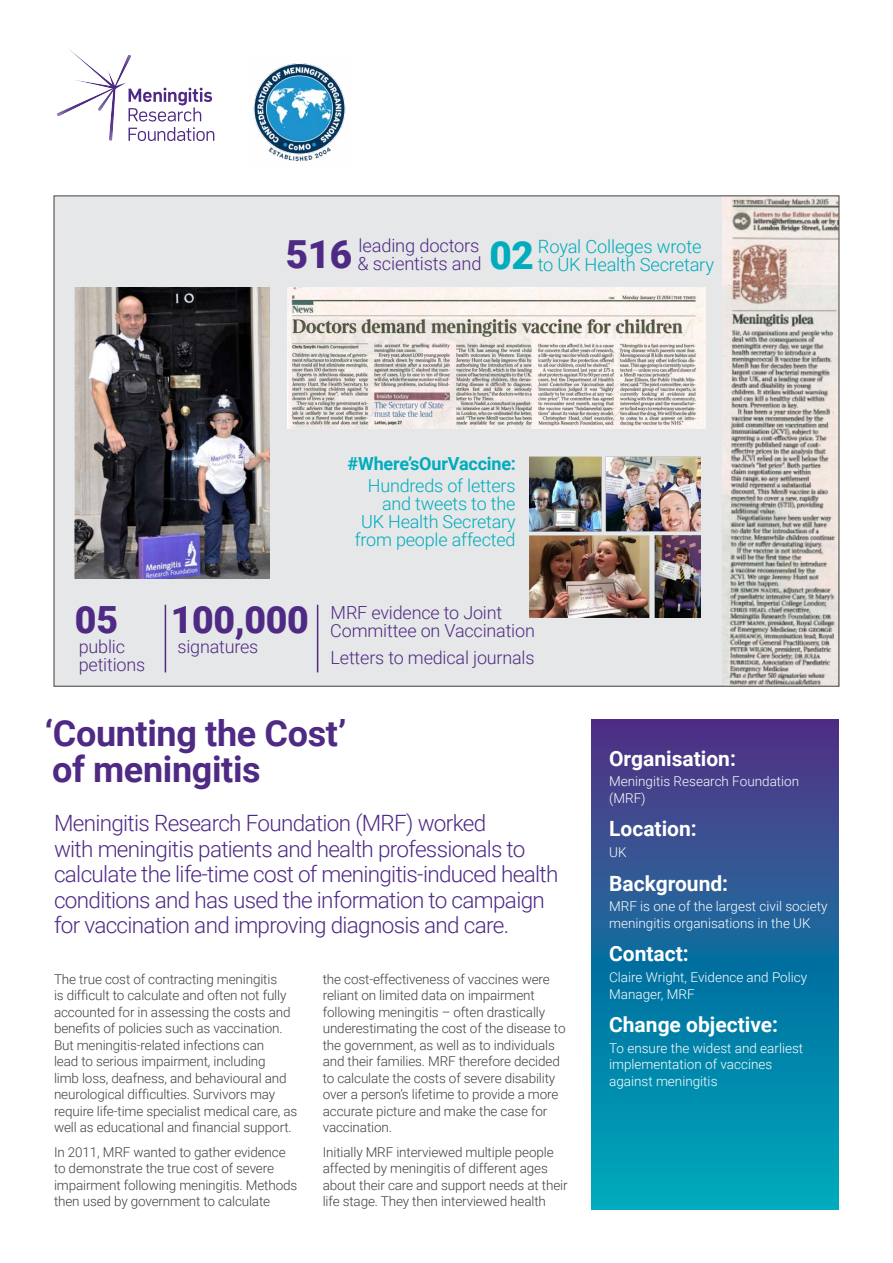
<style>
.page{position:relative;width:893px;height:1263px;background:#fff}
.page>*{position:absolute;margin:0;border:0;box-sizing:border-box;transform-origin:0 0}
.t1{font:900 38.7px "Roboto";color:#4f2a84}
.t2{font:900 38.7px "Roboto";color:#00acbd}
.t3{font:900 37.5px "Roboto";letter-spacing:-.01em;color:#4f2a84}
.t4{font:700 36px/36px "Roboto";letter-spacing:-.01em;color:#4f2a84}
.t5{font:300 22.5px/25.5px "Roboto";letter-spacing:-.03em;color:#4f2a84}
.t6{font:700 21px "Roboto";color:#fff}
.t7{font:300 18.3px/18.3px "Roboto";letter-spacing:-.01em;color:#00acbd}
.t8{font:300 18.3px/18.3px "Roboto";letter-spacing:-.01em;color:#4f2a84}
.t9{font:300 18px/18px "Roboto";letter-spacing:-.01em;color:#4f2a84}
.t10{font:300 18px/18px "Roboto";letter-spacing:-.01em;color:#00acbd;text-align:right}
.t11{font:700 18px "Roboto";letter-spacing:-.01em;color:#00acbd}
.t12{font:300 13.5px/16.5px "Roboto";letter-spacing:-.01em;color:#414042}
.t13{font:300 13.5px/16.5px "Roboto";color:#fff}
</style>
<div class="page">
<div style="left:54px;top:196px;width:785px;height:490px;background:#e6e7e8"></div>
<img style="left:723px;top:198px;width:114px;height:486px">
<svg style="left:57px;top:48px;width:157px;height:93px"></svg>
<img style="left:253px;top:63px;width:93px;height:98px">
<svg style="left:591px;top:719px;width:248px;height:491px;background:#1a6e9f"></svg>
<img style="left:75px;top:287px;width:195px;height:292px">
<hr style="left:165px;top:605px;width:1px;height:67px;background:#4f2a84">
<hr style="left:317px;top:605px;width:1px;height:67px;background:#4f2a84">
<img style="left:288px;top:287px;width:417px;height:142px">
<img style="left:530px;top:456px;width:171px;height:161px">
<h3 class="t8" style="left:358px;top:235px;width:125px">leading doctors &amp; scientists and</h3>
<h3 class="t7" style="left:538px;top:236px;width:178px">Royal Colleges wrote to UK Health Secretary</h3>
<h1 class="t1" style="left:286px;top:227px;width:68px">516</h1>
<h1 class="t2" style="left:489px;top:228px;width:46px">02</h1>
<h2 class="t3" style="left:75px;top:593px;width:45px">05</h2>
<h3 class="t9" style="left:79px;top:637px;width:68px">public petitions</h3>
<h2 class="t3" style="left:171px;top:593px;width:140px">100,000</h2>
<h3 class="t9" style="left:177px;top:637px;width:83px">signatures</h3>
<h3 class="t11" style="left:348px;top:451px;width:170px">#Where’sOurVaccine:</h3>
<h3 class="t10" style="left:355px;top:476px;width:163px">Hundreds of letters and tweets to the<br>UK Health Secretary from people affected</h3>
<h3 class="t9" style="left:330px;top:602px;width:206px">MRF evidence to Joint<br>Committee on Vaccination</h3>
<h3 class="t9" style="left:331px;top:648px;width:205px">Letters to medical journals</h3>
<h3 class="t4" style="left:45px;top:714px;width:303px">‘Counting the Cost’ of meningitis</h3>
<p class="t5" style="left:54px;top:810px;width:506px">Meningitis Research Foundation (MRF) worked<br>with meningitis patients and health professionals to calculate the life-time cost of meningitis-induced health conditions and has used the information to campaign for vaccination and improving diagnosis and care.</p>
<p class="t12" style="left:54px;top:970px;width:245px">The true cost of contracting meningitis<br>is difficult to calculate and often not fully accounted for in assessing the costs and benefits of policies such as vaccination.<br>But meningitis-related infections can<br>lead to serious impairment, including<br>limb loss, deafness, and behavioural and neurological difficulties. Survivors may require life-time specialist medical care, as well as educational and financial support.</p>
<p class="t12" style="left:54px;top:1143px;width:245px">In 2011, MRF wanted to gather evidence to demonstrate the true cost of severe impairment following meningitis. Methods then used by government to calculate</p>
<p class="t12" style="left:323px;top:970px;width:244px">the cost-effectiveness of vaccines were reliant on limited data on impairment following meningitis – often drastically underestimating the cost of the disease to the government, as well as to individuals and their families. MRF therefore decided to calculate the costs of severe disability over a person’s lifetime to provide a more accurate picture and make the case for vaccination.</p>
<p class="t12" style="left:323px;top:1143px;width:246px">Initially MRF interviewed multiple people affected by meningitis of different ages about their care and support needs at their life stage. They then interviewed health</p>
<h3 class="t6" style="left:609px;top:743px;width:128px">Organisation:</h3>
<p class="t13" style="left:609px;top:773px;width:192px">Meningitis Research Foundation (MRF)</p>
<h3 class="t6" style="left:609px;top:814px;width:89px">Location:</h3>
<p class="t13" style="left:609px;top:843px;width:19px">UK</p>
<h3 class="t6" style="left:609px;top:868px;width:121px">Background:</h3>
<p class="t13" style="left:609px;top:898px;width:220px">MRF is one of the largest civil society meningitis organisations in the UK</p>
<h3 class="t6" style="left:609px;top:939px;width:81px">Contact:</h3>
<p class="t13" style="left:609px;top:968px;width:200px">Claire Wright, Evidence and Policy<br>Manager, MRF</p>
<h3 class="t6" style="left:609px;top:1010px;width:170px">Change objective:</h3>
<p class="t13" style="left:609px;top:1039px;width:196px">To ensure the widest and earliest implementation of vaccines against meningitis</p>
</div>
